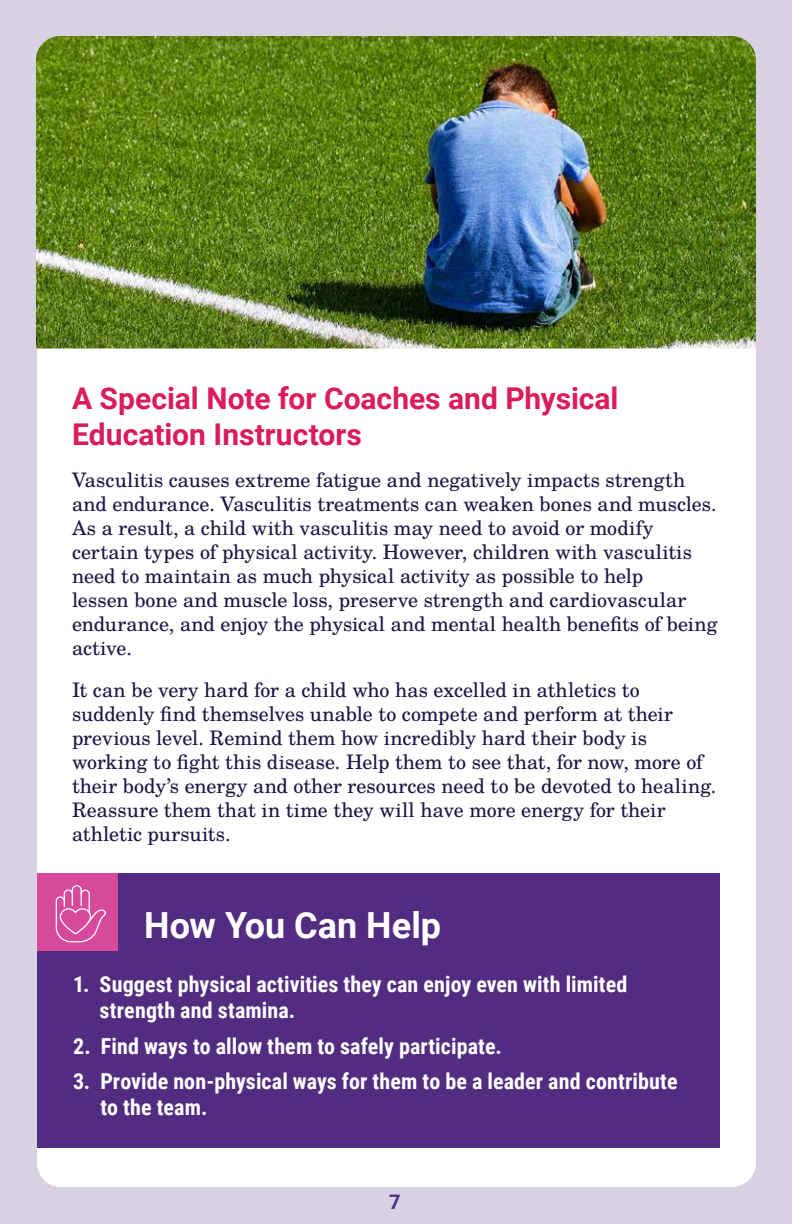
<style>
.page{position:relative;width:792px;height:1224px;background:#d8d1e2}
.page>*{position:absolute;margin:0;border:0;box-sizing:border-box;transform-origin:0 0}
.t1{font:700 36px "Roboto";color:#fff}
.t2{font:700 30px/36px "Roboto";color:#da1c5c}
.t3{font:700 22px/26.4px "Roboto Condensed";letter-spacing:.005em;color:#fff}
.t4{font:20px/24px "Te X Gyre Schola";letter-spacing:.005em;color:#1e1545}
.t5{font:700 20px "Roboto";color:#522c80}
</style>
<div class="page">
<div style="left:37px;top:37px;width:719px;height:1150px;background:#fff;border-radius:24px"></div>
<div style="left:37px;top:874px;width:683px;height:274px;background:#522c80"></div>
<div style="left:37px;top:874px;width:80px;height:77px;background:#d7499a"></div>
<svg style="left:55px;top:885px;width:51px;height:58px"></svg>
<img style="left:36px;top:36px;width:720px;height:312px">
<h2 class="t2" style="left:72px;top:380px;width:548px">A Special Note for Coaches and Physical<br>Education Instructors</h2>
<p class="t4" style="left:72px;top:467px;width:647px">Vasculitis causes extreme fatigue and negatively impacts strength and endurance. Vasculitis treatments can weaken bones and muscles.<br>As a result, a child with vasculitis may need to avoid or modify certain types of physical activity. However, children with vasculitis need to maintain as much physical activity as possible to help<br>lessen bone and muscle loss, preserve strength and cardiovascular endurance, and enjoy the physical and mental health benefits of being active.</p>
<p class="t4" style="left:72px;top:677px;width:646px">It can be very hard for a child who has excelled in athletics to suddenly find themselves unable to compete and perform at their previous level. Remind them how incredibly hard their body is working to fight this disease. Help them to see that, for now, more of their body’s energy and other resources need to be devoted to healing.<br>Reassure them that in time they will have more energy for their athletic pursuits.</p>
<h1 class="t1" style="left:144px;top:900px;width:298px">How You Can Help</h1>
<p class="t3" style="left:100px;top:970px;width:529px;text-indent:-27px">1. Suggest physical activities they can enjoy even with limited strength and stamina.</p>
<p class="t3" style="left:73px;top:1032px;width:430px">2. Find ways to allow them to safely participate.</p>
<p class="t3" style="left:100px;top:1067px;width:579px;text-indent:-27px">3. Provide non-physical ways for them to be a leader and contribute to the team.</p>
<p class="t5" style="left:389px;top:1188px;width:13px">7</p>
</div>
